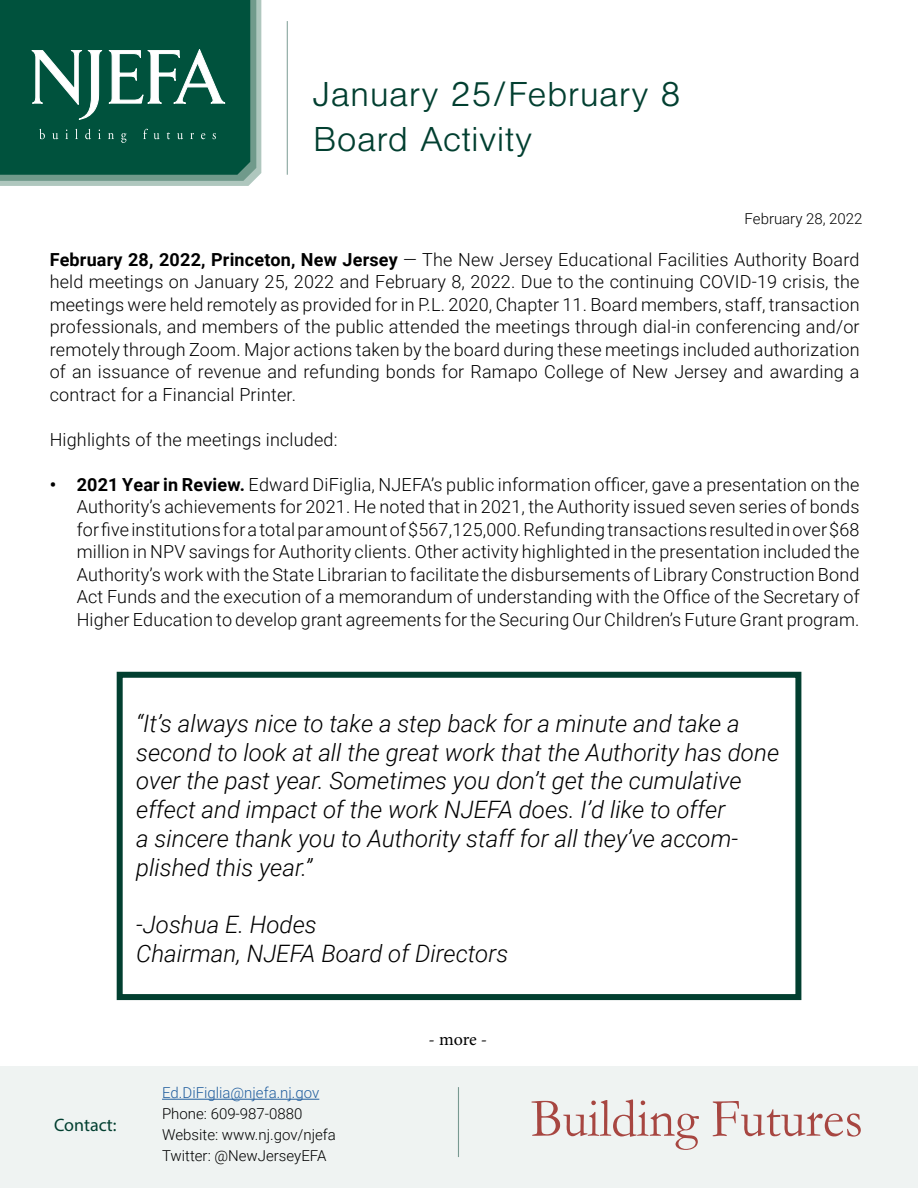
<style>
.page{position:relative;width:918px;height:1188px;background:#fff}
.page>*{position:absolute;margin:0;border:0;box-sizing:border-box;transform-origin:0 0}
.t1{font:55.05px "Garamond";color:#a74641;scale:.94 1}
.t2{font:300 36px/45px "Nimbus San";letter-spacing:.01em;color:#023f30}
.t3{font:italic 300 24px/28.8px "Roboto";color:#000}
.t4{font:300 18px/22.5px "Roboto";letter-spacing:.01em;color:#000;text-align:justify}
.t5{font:18px "Myriad Pro";color:#023f30}
.t6{font:18px "Minion Pro";color:#000}
.t7{font:300 15px/21px "Roboto";color:#000}
.t8{font:300 15px "Roboto";color:#215e9e}
.s1{font-weight:700}
</style>
<div class="page">
<svg style="left:0;top:0;width:261px;height:186px;background:#b0c8bf"></svg>
<svg style="left:0;top:0;width:256px;height:181px;background:#709a8b"></svg>
<div style="left:0;top:0;width:250px;height:175px;background:#00523d"></div>
<svg style="left:30px;top:50px;width:72px;height:70px"></svg>
<svg style="left:108px;top:49px;width:118px;height:55px"></svg>
<svg style="left:39px;top:129px;width:6px;height:10px"></svg>
<svg style="left:52px;top:133px;width:6px;height:6px"></svg>
<svg style="left:65px;top:130px;width:3px;height:9px"></svg>
<svg style="left:75px;top:129px;width:3px;height:10px"></svg>
<svg style="left:85px;top:129px;width:6px;height:10px"></svg>
<svg style="left:98px;top:130px;width:3px;height:9px"></svg>
<svg style="left:108px;top:133px;width:6px;height:6px"></svg>
<svg style="left:121px;top:133px;width:6px;height:10px"></svg>
<svg style="left:143px;top:129px;width:5px;height:10px"></svg>
<svg style="left:154px;top:133px;width:6px;height:6px"></svg>
<svg style="left:167px;top:132px;width:3px;height:7px"></svg>
<svg style="left:177px;top:133px;width:6px;height:6px"></svg>
<svg style="left:190px;top:133px;width:4px;height:6px"></svg>
<svg style="left:201px;top:133px;width:4px;height:6px"></svg>
<svg style="left:213px;top:133px;width:3px;height:6px"></svg>
<hr style="left:287px;top:21px;width:1px;height:154px;background:#023f30">
<div style="left:0;top:1067px;width:918px;height:121px;background:#eff3f2"></div>
<hr style="left:162px;top:1099px;width:157px;height:1px;background:#215e9e">
<hr style="left:458px;top:1087px;width:1px;height:70px;background:#023f30">
<div style="left:117px;top:672px;width:684px;height:328px;border:6px solid #023f30"></div>
<h2 class="t2" style="left:313px;top:73px;width:369px">January 25/February 8<br>Board Activity</h2>
<p class="t7" style="left:745px;top:208px;width:120px">February 28, 2022</p>
<p class="t4" style="left:50px;top:248px;width:812px"><span class="s1">February 28, 2022, Princeton, New Jersey</span> — The New Jersey Educational Facilities Authority Board held meetings on January 25, 2022 and February 8, 2022. Due to the continuing COVID-19 crisis, the meetings were held remotely as provided for in P.L. 2020, Chapter 11. Board members, staff, transaction professionals, and members of the public attended the meetings through dial-in conferencing and/or remotely through Zoom. Major actions taken by the board during these meetings included authorization of an issuance of revenue and refunding bonds for Ramapo College of New Jersey and awarding a contract for a Financial Printer.</p>
<p class="t4" style="left:50px;top:428px;width:289px">Highlights of the meetings included:</p>
<p class="t4" style="left:77px;top:473px;width:784px;text-indent:-27px"><span class="s1">• 2021 Year in Review.</span> Edward DiFiglia, NJEFA’s public information officer, gave a presentation on the Authority’s achievements for 2021. He noted that in 2021, the Authority issued seven series of bonds for five institutions for a total par amount of $567,125,000. Refunding transactions resulted in over $68 million in NPV savings for Authority clients. Other activity highlighted in the presentation included the Authority’s work with the State Librarian to facilitate the disbursements of Library Construction Bond Act Funds and the execution of a memorandum of understanding with the Office of the Secretary of Higher Education to develop grant agreements for the Securing Our Children’s Future Grant program.</p>
<p class="t3" style="left:136px;top:708px;width:644px">“It’s always nice to take a step back for a minute and take a second to look at all the great work that the Authority has done over the past year. Sometimes you don’t get the cumulative effect and impact of the work NJEFA does. I’d like to offer<br>a sincere thank you to Authority staff for all they’ve accom&shy;plished this year.”</p>
<h3 class="t3" style="left:136px;top:909px;width:374px">-Joshua E. Hodes<br>Chairman, NJEFA Board of Directors</h3>
<p class="t5" style="left:54px;top:1114px;width:64px">Contact:</p>
<p class="t8" style="left:162px;top:1082px;width:159px">Ed.DiFiglia@njefa.nj.gov</p>
<p class="t7" style="left:162px;top:1103px;width:175px">Phone: 609-987-0880<br>Website: www.nj.gov/njefa<br>Twitter: @NewJerseyEFA</p>
<p class="t6" style="left:429px;top:1027px;width:60px">- more -</p>
<h1 class="t1" style="left:531px;top:1081px;width:355px">Building Futures</h1>
</div>
